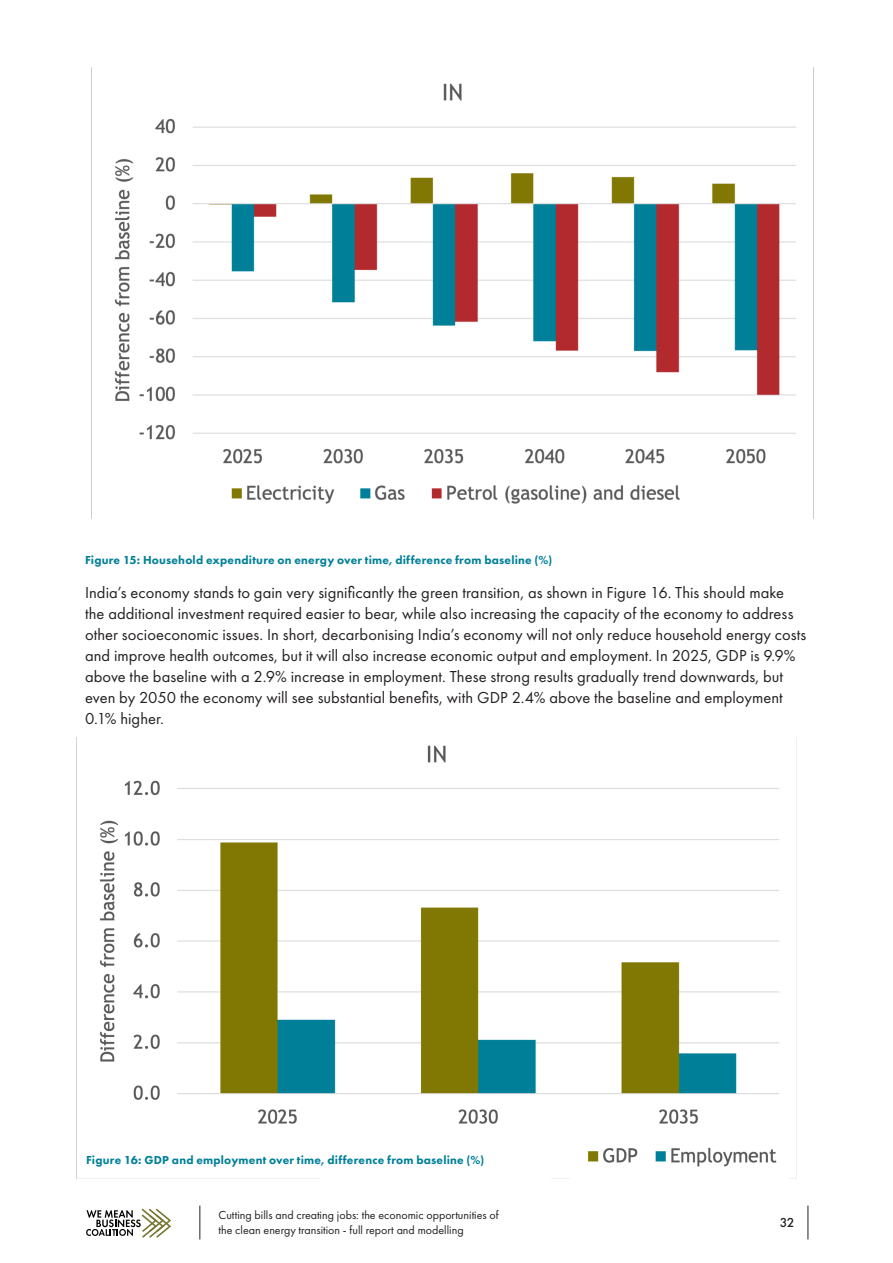
<style>
.page{position:relative;width:893px;height:1263px;background:#fff}
.page>*{position:absolute;margin:0;border:0;box-sizing:border-box;transform-origin:0 0}
.t1{font:16.5px/21px "Futura PT";letter-spacing:.005em;color:#231f20}
.t2{font:500 13.5px "Futura PT";color:#231f20}
.t3{font:800 12px "Futura PT";letter-spacing:.02em;color:#008098}
.t4{font:12px/15px "Futura PT";color:#231f20}
</style>
<div class="page">
<svg style="left:86px;top:1208px;width:85px;height:30px"></svg>
<hr style="left:200px;top:1205px;width:1px;height:34px;background:#231f20">
<hr style="left:808px;top:1205px;width:1px;height:34px;background:#231f20">
<img style="left:91px;top:67px;width:723px;height:451px">
<img style="left:76px;top:738px;width:721px;height:441px">
<img style="left:570px;top:1134px;width:219px;height:45px">
<div style="left:320px;top:1128px;width:231px;height:56px;background:#fff"></div>
<p class="t3" style="left:85px;top:553px;width:469px">Figure 15: Household expenditure on energy over time, difference from baseline (%)</p>
<p class="t1" style="left:85px;top:582px;width:723px">India’s economy stands to gain very significantly the green transition, as shown in Figure 16. This should make the additional investment required easier to bear, while also increasing the capacity of the economy to address other socioeconomic issues. In short, decarbonising India’s economy will not only reduce household energy costs and improve health outcomes, but it will also increase economic output and employment. In 2025, GDP is 9.9% above the baseline with a 2.9% increase in employment. These strong results gradually trend downwards, but even by 2050 the economy will see substantial benefits, with GDP 2.4% above the baseline and employment 0.1% higher.</p>
<p class="t3" style="left:86px;top:1153px;width:400px">Figure 16: GDP and employment over time, difference from baseline (%)</p>
<p class="t4" style="left:219px;top:1207px;width:282px">Cutting bills and creating jobs: the economic opportunities of the clean energy transition - full report and modelling</p>
<p class="t2" style="left:780px;top:1214px;width:16px">32</p>
</div>
